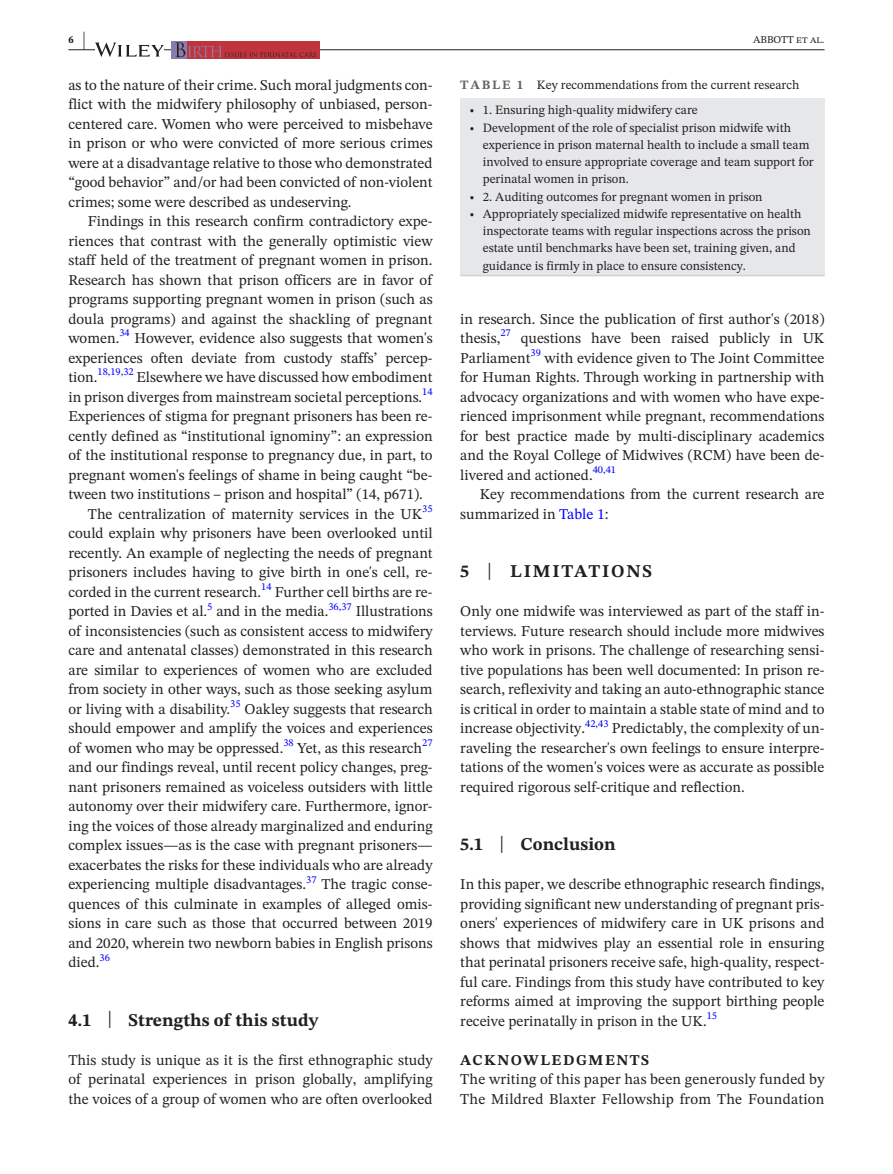
<style>
.page{position:relative;width:893px;height:1174px;background:#fff}
.page>*{position:absolute;margin:0;border:0;box-sizing:border-box;transform-origin:0 0}
.t1{font:700 18px "STIX Two Text";color:#231f20}
.t2{font:700 18px "STIX Two Text";letter-spacing:.1em;color:#231f20}
.t3{font:15px/19.5px "STIX Two Text";color:#231f20;text-align:justify}
.t4{font:700 15px "STIX Two Text";letter-spacing:.1em;color:#231f20}
.t5{font:12.75px/17.2px "STIX Two Text";color:#231f20}
.t6{font:10.5px "STIX Two Text";color:#00f}
.t7{font:10.5px "STIX Two Text";color:#231f20}
.t8{font:700 10.5px "STIX Two Text";color:#231f20}
.s1{font-size:21px}
.s2{font-weight:700;color:#636366}
.s3{color:#00f}
.s4{font-weight:400;font-size:23.7px}
</style>
<div class="page">
<hr style="left:68px;top:49px;width:756px;height:1px;background:#231f20">
<svg style="left:95px;top:43px;width:69px;height:14px"></svg>
<svg style="left:187px;top:41px;width:133px;height:18px"></svg>
<div style="left:171px;top:41px;width:16px;height:18px;background:#8a7dac"></div>
<svg style="left:175px;top:42px;width:142px;height:15px;background:#b03a46"></svg>
<div style="left:460px;top:99px;width:364px;height:176px;background:#e6e7e9"></div>
<hr style="left:460px;top:275px;width:364px;height:1px;background:#d1d2d4">
<p class="t8" style="left:68px;top:32px;width:18px">6 <span class="s1">|</span></p>
<p class="t7" style="left:753px;top:32px;width:73px">ABBOTT et al.</p>
<p class="t3" style="left:68px;top:75px;width:366px">as to the nature of their crime. Such moral judgments con&shy;flict with the midwifery philosophy of unbiased, person&shy;centered care. Women who were perceived to misbehave in prison or who were convicted of more serious crimes were at a disadvantage relative to those who demonstrated “good behavior” and/or had been convicted of non-violent crimes; some were described as undeserving.</p>
<p class="t3" style="left:68px;top:211px;width:366px;text-indent:20px">Findings in this research confirm contradictory expe&shy;riences that contrast with the generally optimistic view staff held of the treatment of pregnant women in prison.<br>Research has shown that prison officers are in favor of programs supporting pregnant women in prison (such as doula programs) and against the shackling of pregnant women.</p>
<p class="t5" style="left:460px;top:76px;width:341px"><span class="s2">TABLE 1</span> Key recommendations from the current research</p>
<p class="t5" style="left:469px;top:101px;width:230px">• 1. Ensuring high-quality midwifery care</p>
<p class="t5" style="left:483px;top:119px;width:332px;text-indent:-14px">• Development of the role of specialist prison midwife with experience in prison maternal health to include a small team involved to ensure appropriate coverage and team support for perinatal women in prison.</p>
<p class="t5" style="left:469px;top:188px;width:295px">• 2. Auditing outcomes for pregnant women in prison</p>
<p class="t5" style="left:483px;top:205px;width:330px;text-indent:-14px">• Appropriately specialized midwife representative on health inspectorate teams with regular inspections across the prison estate until benchmarks have been set, training given, and guidance is firmly in place to ensure consistency.</p>
<p class="t3" style="left:460px;top:309px;width:366px">in research. Since the publication of first author's (2018) thesis,<sup>27</sup></p>
<p class="t6" style="left:119px;top:325px;width:12px">34</p>
<p class="t3" style="left:68px;top:328px;width:366px;text-indent:66px">However, evidence also suggests that women's experiences often deviate from custody staffs’ percep&shy;tion.</p>
<p class="t3" style="left:460px;top:328px;width:366px;text-indent:60px">questions have been raised publicly in UK<br>Parliament</p>
<p class="t6" style="left:531px;top:345px;width:12px">39</p>
<p class="t3" style="left:460px;top:348px;width:366px;text-indent:84px">with evidence given to The Joint Committee for Human Rights. Through working in partnership with advocacy organizations and with women who have expe&shy;rienced imprisonment while pregnant, recommendations for best practice made by multi-disciplinary academics and the Royal College of Midwives (RCM) have been de&shy;livered and actioned.</p>
<p class="t6" style="left:97px;top:364px;width:38px">18,19,32</p>
<p class="t3" style="left:68px;top:367px;width:366px;text-indent:68px">Elsewhere we have discussed how embodiment in prison diverges from mainstream societal perceptions.</p>
<p class="t6" style="left:422px;top:384px;width:12px">14</p>
<p class="t3" style="left:68px;top:406px;width:366px">Experiences of stigma for pregnant prisoners has been re-</p>
<p class="t3" style="left:68px;top:426px;width:366px">cently defined as “institutional ignominy”: an expression</p>
<p class="t3" style="left:68px;top:445px;width:366px">of the institutional response to pregnancy due, in part, to</p>
<p class="t3" style="left:68px;top:465px;width:366px">pregnant women's feelings of shame in being caught “be-</p>
<p class="t3" style="left:68px;top:484px;width:356px">tween two institutions – prison and hospital” (14, p671).</p>
<p class="t3" style="left:88px;top:504px;width:336px">The centralization of maternity services in the UK</p>
<p class="t6" style="left:422px;top:501px;width:12px">35</p>
<p class="t3" style="left:68px;top:523px;width:366px">could explain why prisoners have been overlooked until recently. An example of neglecting the needs of pregnant prisoners includes having to give birth in one's cell, re&shy;corded in the current research.</p>
<p class="t6" style="left:593px;top:462px;width:25px">40,41</p>
<p class="t3" style="left:460px;top:484px;width:366px;text-indent:20px">Key recommendations from the current research are summarized in <span class="s3">Table 1</span>:</p>
<p class="t2" style="left:460px;top:558px;width:193px">5 <span class="s4">|</span> LIMITATIONS</p>
<p class="t3" style="left:460px;top:601px;width:366px">Only one midwife was interviewed as part of the staff in&shy;terviews. Future research should include more midwives who work in prisons. The challenge of researching sensi&shy;tive populations has been well documented: In prison re&shy;search, reflexivity and taking an auto-ethnographic stance is critical in order to maintain a stable state of mind and to increase objectivity.</p>
<p class="t6" style="left:261px;top:579px;width:12px">14</p>
<p class="t3" style="left:275px;top:582px;width:159px">Further cell births are re-</p>
<p class="t3" style="left:68px;top:601px;width:140px">ported in Davies et al.</p>
<p class="t6" style="left:207px;top:598px;width:7px">5</p>
<p class="t3" style="left:216px;top:601px;width:113px">and in the media.</p>
<p class="t6" style="left:328px;top:598px;width:25px">36,37</p>
<p class="t3" style="left:68px;top:601px;width:366px;text-indent:287px">Illustrations of inconsistencies (such as consistent access to midwifery care and antenatal classes) demonstrated in this research are similar to experiences of women who are excluded from society in other ways, such as those seeking asylum or living with a disability.</p>
<p class="t6" style="left:230px;top:696px;width:12px">35</p>
<p class="t3" style="left:68px;top:699px;width:366px;text-indent:176px">Oakley suggests that research should empower and amplify the voices and experiences of women who may be oppressed.</p>
<p class="t6" style="left:585px;top:715px;width:25px">42,43</p>
<p class="t3" style="left:460px;top:718px;width:366px;text-indent:152px">Predictably, the complexity of un&shy;raveling the researcher's own feelings to ensure interpre&shy;tations of the women's voices were as accurate as possible required rigorous self-critique and reflection.</p>
<p class="t6" style="left:283px;top:735px;width:12px">38</p>
<p class="t3" style="left:297px;top:738px;width:127px">Yet, as this research</p>
<p class="t6" style="left:422px;top:735px;width:12px">27</p>
<p class="t3" style="left:68px;top:757px;width:366px">and our findings reveal, until recent policy changes, preg&shy;nant prisoners remained as voiceless outsiders with little autonomy over their midwifery care. Furthermore, ignor&shy;ing the voices of those already marginalized and enduring complex issues—as is the case with pregnant prisoners— exacerbates the risks for these individuals who are already experiencing multiple disadvantages.</p>
<p class="t1" style="left:460px;top:831px;width:157px">5.1 <span class="s4">|</span> Conclusion</p>
<p class="t3" style="left:460px;top:874px;width:366px">In this paper, we describe ethnographic research findings, providing significant new understanding of pregnant pris&shy;oners' experiences of midwifery care in UK prisons and shows that midwives play an essential role in ensuring that perinatal prisoners receive safe, high-quality, respect&shy;ful care. Findings from this study have contributed to key reforms aimed at improving the support birthing people receive perinatally in prison in the UK.</p>
<p class="t6" style="left:306px;top:871px;width:12px">37</p>
<p class="t3" style="left:68px;top:874px;width:366px;text-indent:253px">The tragic conse&shy;quences of this culminate in examples of alleged omis&shy;sions in care such as those that occurred between 2019 and 2020, wherein two newborn babies in English prisons died.</p>
<p class="t6" style="left:100px;top:949px;width:12px">36</p>
<p class="t1" style="left:68px;top:1007px;width:251px">4.1 <span class="s4">|</span> Strengths of this study</p>
<p class="t3" style="left:68px;top:1050px;width:366px">This study is unique as it is the first ethnographic study of perinatal experiences in prison globally, amplifying the voices of a group of women who are often overlooked</p>
<p class="t6" style="left:707px;top:1008px;width:12px">15</p>
<p class="t4" style="left:460px;top:1049px;width:190px">ACKNOWLEDGMENTS</p>
<p class="t3" style="left:460px;top:1069px;width:366px">The writing of this paper has been generously funded by<br>The Mildred Blaxter Fellowship from The Foundation</p>
</div>
